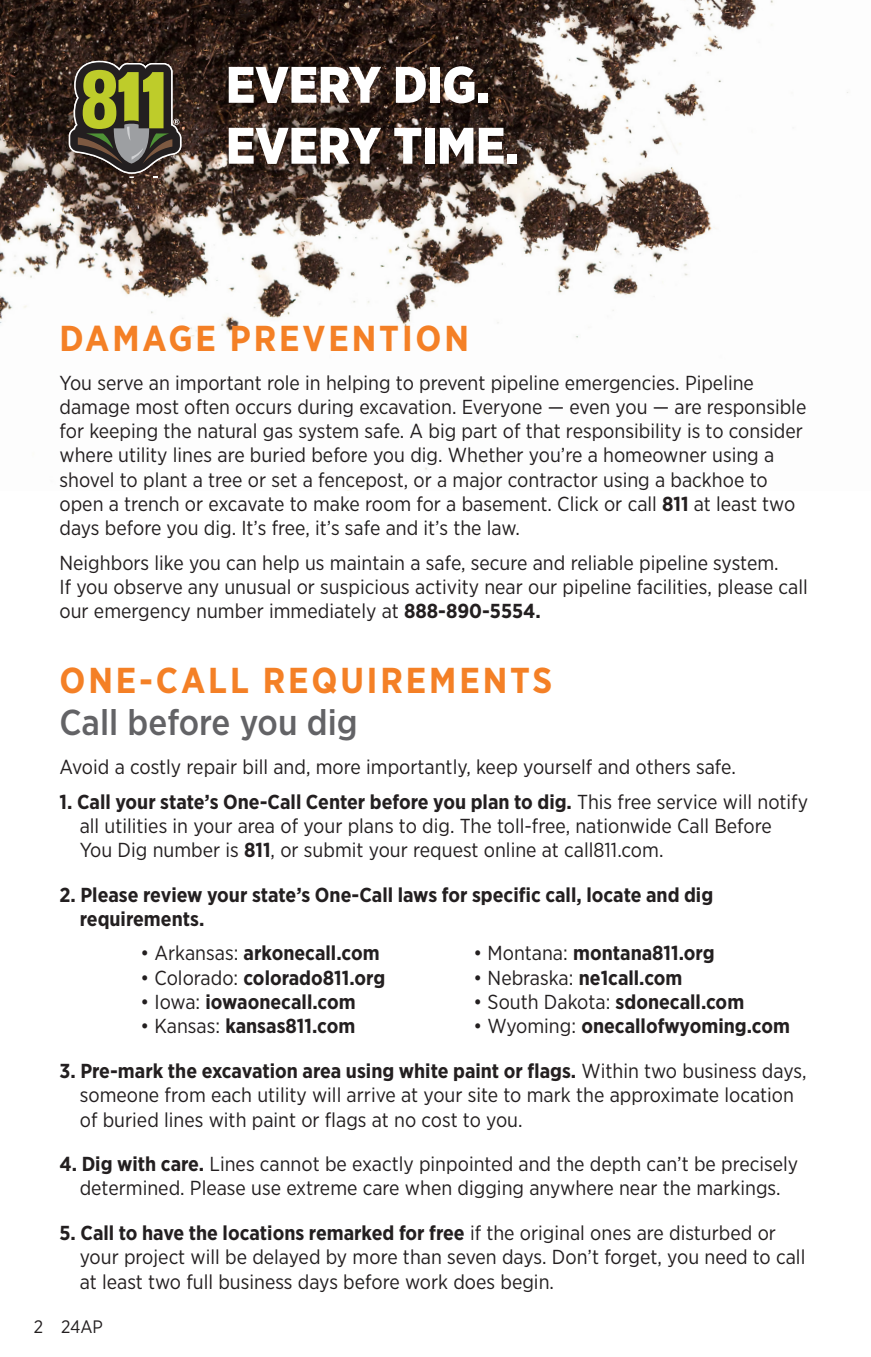
<style>
.page{position:relative;width:871px;height:1357px;background:#fff}
.page>*{position:absolute;margin:0;border:0;box-sizing:border-box;transform-origin:0 0}
.t1{font:900 51.3px/61px "Gotham Narrow";color:#fff}
.t2{font:700 36px "Gotham Narrow";letter-spacing:.08em;color:#f48026}
.t3{font:500 36px "Gotham Narrow";color:#636366}
.t4{font:20.25px/24.3px "Gotham Narrow";color:#231f20}
.t5{font:700 20.25px/24.3px "Gotham Narrow";color:#231f20}
.t6{font:18px "Gotham Narrow";color:#231f20}
.s1{font-weight:700}
.s2{font-weight:400}
</style>
<div class="page">
<img style="left:0;top:0;width:848px;height:491px">
<svg style="left:68px;top:61px;width:115px;height:117px;background:#67643c"></svg>
<p class="t1" style="left:226px;top:54px;width:294px">EVERY DIG.<br>EVERY TIME.</p>
<p class="t2" style="left:59px;top:315px;width:411px">DAMAGE PREVENTION</p>
<p class="t4" style="left:59px;top:370px;width:748px">You serve an important role in helping to prevent pipeline emergencies. Pipeline damage most often occurs during excavation. Everyone — even you — are responsible for keeping the natural gas system safe. A big part of that responsibility is to consider where utility lines are buried before you dig. Whether you’re a homeowner using a shovel to plant a tree or set a fencepost, or a major contractor using a backhoe to open a trench or excavate to make room for a basement. Click or call <span class="s1">811</span> at least two days before you dig. It’s free, it’s safe and it’s the law.</p>
<p class="t4" style="left:59px;top:550px;width:750px">Neighbors like you can help us maintain a safe, secure and reliable pipeline system.<br>If you observe any unusual or suspicious activity near our pipeline facilities, please call our emergency number immediately at <span class="s1">888-890-5554.</span></p>
<p class="t2" style="left:59px;top:657px;width:494px">ONE-CALL REQUIREMENTS</p>
<p class="t3" style="left:59px;top:700px;width:300px">Call before you dig</p>
<p class="t4" style="left:59px;top:754px;width:678px">Avoid a costly repair bill and, more importantly, keep yourself and others safe.</p>
<p class="t4" style="left:80px;top:789px;width:730px;text-indent:-20px"><span class="s1">1. Call your state’s One-Call Center before you plan to dig.</span> This free service will notify all utilities in your area of your plans to dig. The toll-free, nationwide Call Before<br>You Dig number is <span class="s1">811</span>, or submit your request online at call811.com.</p>
<p class="t5" style="left:80px;top:882px;width:635px;text-indent:-20px">2. Please review your state’s One-Call laws for specific call, locate and dig requirements.</p>
<p class="t5" style="left:140px;top:941px;width:241px"><span class="s2">• Arkansas:</span> arkonecall.com</p>
<p class="t5" style="left:473px;top:941px;width:243px"><span class="s2">• Montana:</span> montana811.org</p>
<p class="t5" style="left:140px;top:965px;width:246px"><span class="s2">• Colorado:</span> colorado811.org</p>
<p class="t5" style="left:473px;top:965px;width:210px"><span class="s2">• Nebraska:</span> ne1call.com</p>
<p class="t5" style="left:140px;top:989px;width:217px"><span class="s2">• Iowa:</span> iowaonecall.com</p>
<p class="t4" style="left:473px;top:989px;width:272px">• South Dakota: <span class="s1">sdonecall.com</span></p>
<p class="t5" style="left:140px;top:1014px;width:216px"><span class="s2">• Kansas:</span> kansas811.com</p>
<p class="t5" style="left:473px;top:1014px;width:318px"><span class="s2">• Wyoming:</span> onecallofwyoming.com</p>
<p class="t4" style="left:80px;top:1058px;width:728px;text-indent:-20px"><span class="s1">3. Pre-mark the excavation area using white paint or flags.</span> Within two business days, someone from each utility will arrive at your site to mark the approximate location of buried lines with paint or flags at no cost to you.</p>
<p class="t4" style="left:59px;top:1151px;width:740px;text-align:center"><span class="s1">4. Dig with care.</span> Lines cannot be exactly pinpointed and the depth can’t be precisely determined. Please use extreme care when digging anywhere near the markings.</p>
<p class="t4" style="left:80px;top:1220px;width:727px;text-indent:-20px"><span class="s1">5. Call to have the locations remarked for free</span> if the original ones are disturbed or your project will be delayed by more than seven days. Don’t forget, you need to call at least two full business days before work does begin.</p>
<p class="t6" style="left:34px;top:1315px;width:71px">2 24AP</p>
</div>
